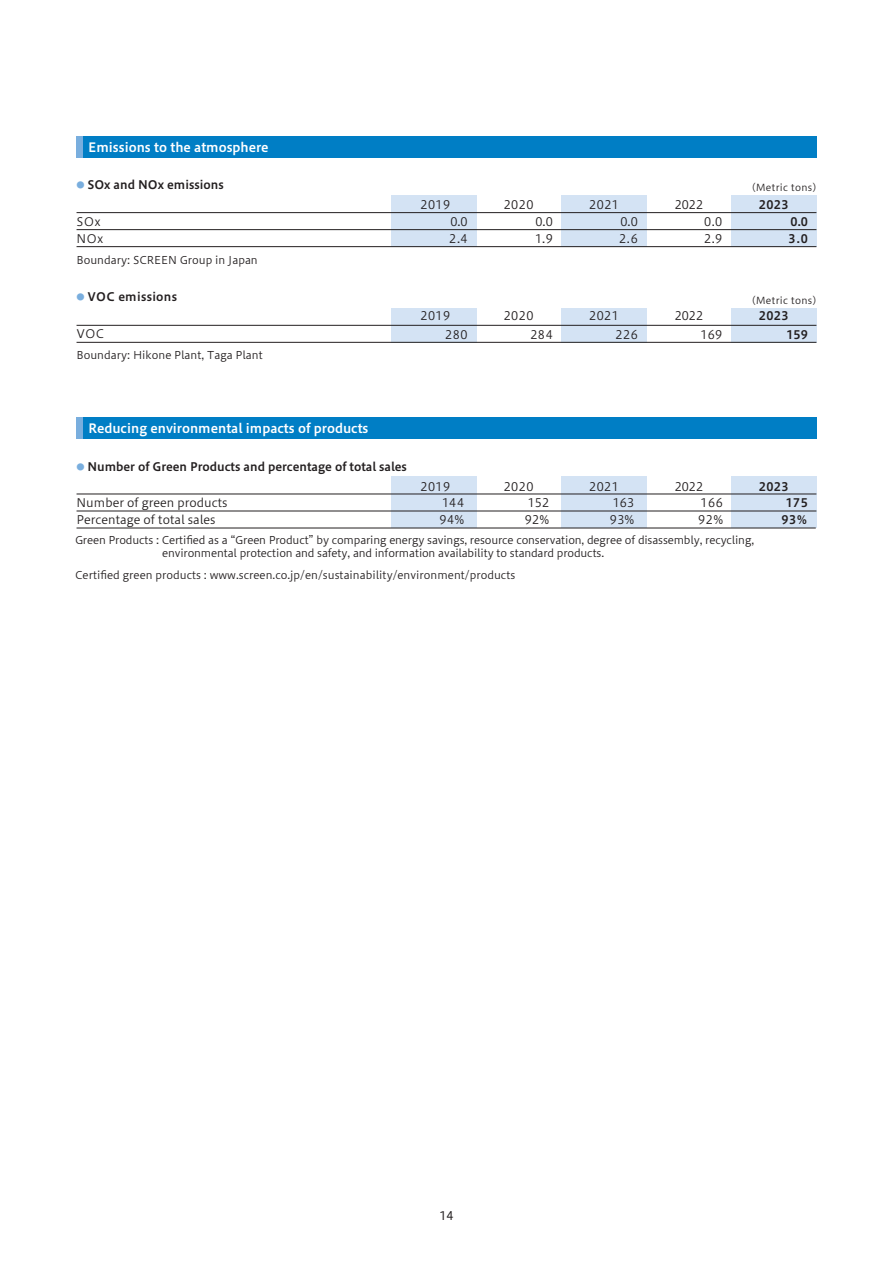
<style>
.page{position:relative;width:893px;height:1263px;background:#fff}
.page>*{position:absolute;margin:0;border:0;box-sizing:border-box;transform-origin:0 0}
.t1{font:12.75px "Hiragino UD Sans Std N W6";color:#fff}
.t2{font:11.7px/17px "Hiragino UD Sans Std N W3";letter-spacing:.02em;color:#231f20}
.t3{font:11.7px/17px "Hiragino UD Sans Std N W6";color:#231f20}
.t4{font:11.7px/17px "Hiragino UD Sans Std N W3";color:#231f20}
.t5{font:11.7px "Hiragino UD Sans Std N W6";letter-spacing:.025em;color:#231f20}
.t6{font:11.7px "Hiragino UD Sans Std N W4";color:#231f20}
.t7{font:10.65px/12.8px "Hiragino UD Sans Std N W3";letter-spacing:-.01em;color:#231f20}
.t8{font:9.6px "Hiragino UD Sans Std N W3";letter-spacing:.03em;color:#231f20}
.t9{font:8.25px "Hiragino UD Sans Std N W6";color:#79aede}
</style>
<div class="page">
<div style="left:561px;top:196px;width:85px;height:51px;background:#d4e3f4"></div>
<div style="left:731px;top:196px;width:85px;height:51px;background:#d4e3f4"></div>
<div style="left:391px;top:196px;width:85px;height:51px;background:#d4e3f4"></div>
<div style="left:561px;top:308px;width:85px;height:34px;background:#d4e3f4"></div>
<div style="left:731px;top:308px;width:85px;height:34px;background:#d4e3f4"></div>
<div style="left:391px;top:308px;width:85px;height:34px;background:#d4e3f4"></div>
<hr style="left:77px;top:212px;width:739px;height:1px;background:#231f20">
<hr style="left:77px;top:246px;width:739px;height:1px;background:#231f20">
<hr style="left:77px;top:229px;width:739px;height:1px;background:#231f20">
<hr style="left:77px;top:325px;width:739px;height:1px;background:#231f20">
<hr style="left:77px;top:342px;width:739px;height:1px;background:#231f20">
<div style="left:77px;top:136px;width:6px;height:21px;background:#79aede"></div>
<div style="left:83px;top:136px;width:733px;height:21px;background:#007ec5"></div>
<div style="left:391px;top:477px;width:85px;height:51px;background:#d4e3f4"></div>
<div style="left:561px;top:477px;width:85px;height:51px;background:#d4e3f4"></div>
<div style="left:731px;top:477px;width:85px;height:51px;background:#d4e3f4"></div>
<hr style="left:77px;top:493px;width:739px;height:1px;background:#231f20">
<hr style="left:77px;top:510px;width:739px;height:1px;background:#231f20">
<hr style="left:77px;top:527px;width:739px;height:1px;background:#231f20">
<div style="left:77px;top:417px;width:6px;height:22px;background:#79aede"></div>
<div style="left:83px;top:417px;width:733px;height:22px;background:#007ec5"></div>
<p class="t1" style="left:88px;top:137px;width:182px">Emissions to the atmosphere</p>
<p class="t3" style="left:87px;top:176px;width:138px">SOx and NOx emissions</p>
<p class="t9" style="left:77px;top:179px;width:10px">●</p>
<p class="t2" style="left:77px;top:212px;width:28px">SOx<br>NOx</p>
<p class="t7" style="left:77px;top:253px;width:183px">Boundary: SCREEN Group in Japan</p>
<p class="t5" style="left:87px;top:288px;width:91px">VOC emissions</p>
<p class="t9" style="left:77px;top:291px;width:10px">●</p>
<p class="t2" style="left:77px;top:325px;width:29px">VOC</p>
<p class="t7" style="left:77px;top:348px;width:188px">Boundary: Hikone Plant, Taga Plant</p>
<p class="t1" style="left:88px;top:418px;width:282px">Reducing environmental impacts of products</p>
<p class="t8" style="left:751px;top:180px;width:68px">(Metric tons(</p>
<p class="t2" style="left:420px;top:195px;width:31px">2019</p>
<p class="t2" style="left:504px;top:195px;width:31px">2020</p>
<p class="t2" style="left:589px;top:195px;width:31px">2021</p>
<p class="t2" style="left:675px;top:195px;width:30px">2022</p>
<p class="t3" style="left:759px;top:195px;width:31px">2023</p>
<p class="t2" style="left:449px;top:213px;width:20px">0.0<br>2.4</p>
<p class="t2" style="left:535px;top:213px;width:19px">0.0<br>1.9</p>
<p class="t2" style="left:619px;top:213px;width:20px">0.0<br>2.6</p>
<p class="t2" style="left:704px;top:213px;width:20px">0.0<br>2.9</p>
<p class="t3" style="left:788px;top:213px;width:21px">0.0<br>3.0</p>
<p class="t8" style="left:751px;top:293px;width:68px">(Metric tons(</p>
<p class="t2" style="left:420px;top:307px;width:31px">2019</p>
<p class="t2" style="left:504px;top:307px;width:31px">2020</p>
<p class="t2" style="left:589px;top:307px;width:31px">2021</p>
<p class="t2" style="left:675px;top:307px;width:30px">2022</p>
<p class="t3" style="left:759px;top:307px;width:31px">2023</p>
<p class="t2" style="left:445px;top:325px;width:24px">280</p>
<p class="t2" style="left:530px;top:325px;width:24px">284</p>
<p class="t2" style="left:615px;top:325px;width:24px">226</p>
<p class="t2" style="left:700px;top:325px;width:24px">169</p>
<p class="t3" style="left:786px;top:325px;width:23px">159</p>
<p class="t3" style="left:87px;top:457px;width:321px">Number of Green Products and percentage of total sales</p>
<p class="t9" style="left:77px;top:460px;width:10px">●</p>
<p class="t4" style="left:77px;top:493px;width:153px">Number of green products<br>Percentage of total sales</p>
<p class="t2" style="left:440px;top:494px;width:26px">144<br>94%</p>
<p class="t2" style="left:525px;top:494px;width:26px">152<br>92%</p>
<p class="t2" style="left:610px;top:494px;width:26px">163<br>93%</p>
<p class="t3" style="left:781px;top:494px;width:28px;text-align:center">175<br>93％</p>
<p class="t3" style="left:759px;top:477px;width:31px">2023</p>
<p class="t2" style="left:420px;top:477px;width:31px">2019</p>
<p class="t2" style="left:504px;top:477px;width:31px">2020</p>
<p class="t2" style="left:589px;top:477px;width:31px">2021</p>
<p class="t2" style="left:675px;top:477px;width:30px">2022</p>
<p class="t2" style="left:698px;top:494px;width:27px">166<br>92%</p>
<p class="t7" style="left:162px;top:533px;width:593px;text-indent:-87px">Green Products : Certified as a “Green Product” by comparing energy savings, resource conservation, degree of disassembly, recycling, environmental protection and safety, and information availability to standard products.</p>
<p class="t7" style="left:75px;top:568px;width:442px">Certified green products : www.screen.co j p. /en/sustainability/environment/products</p>
<p class="t6" style="left:439px;top:1207px;width:16px">14</p>
</div>
